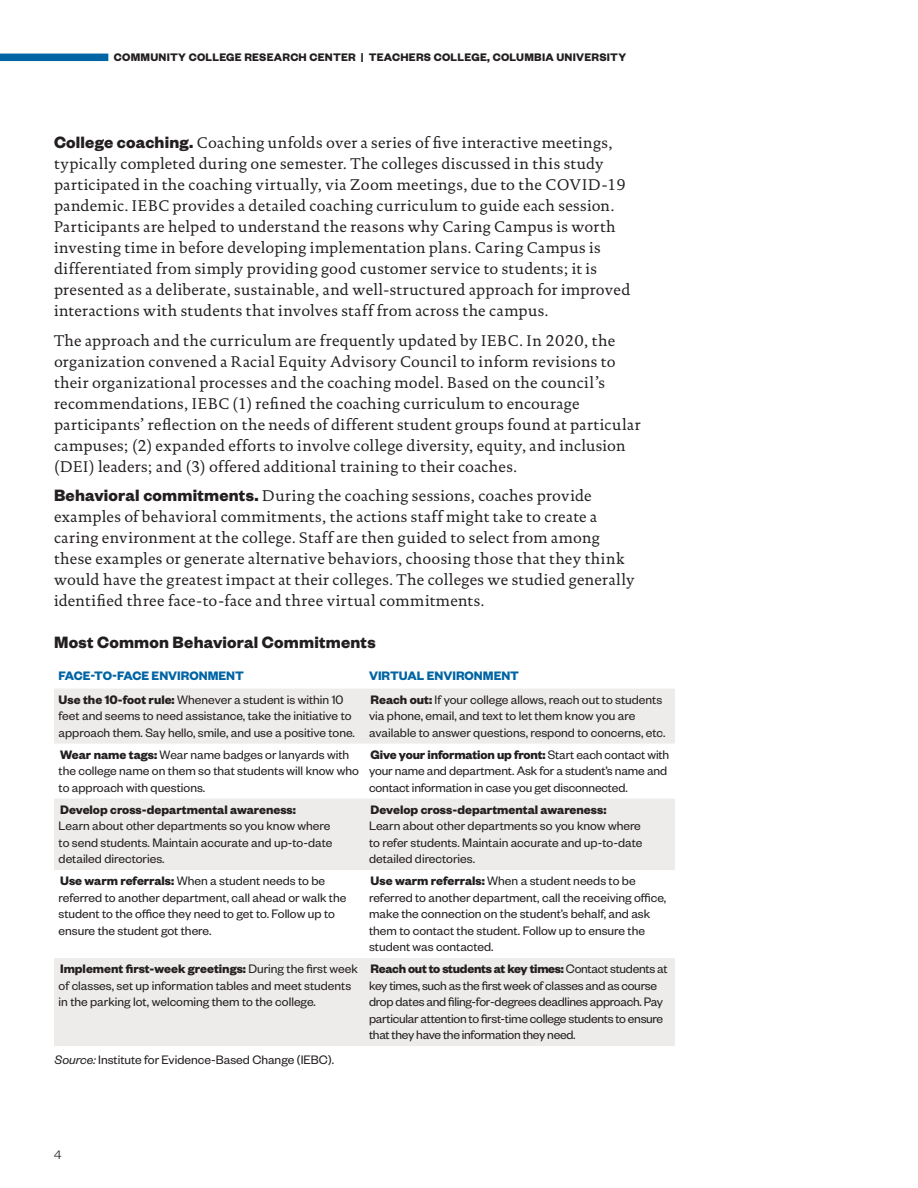
<style>
.page{position:relative;width:918px;height:1188px;background:#fff}
.page>*{position:absolute;margin:0;border:0;box-sizing:border-box;transform-origin:0 0}
.Sidebar_Titles_-_Pri{font:700 18px "Founders Grotesk";letter-spacing:.01em;color:#231f20}
.Body_Text{font:15.75px/21px "DTL Documenta TOT";letter-spacing:.02em;color:#231f20}
.Tables_-_Regular{font:13.5px/16.5px "Founders Grotesk";color:#231f20}
.Tables_-_Regular-2{font:13.5px/16.5px "Founders Grotesk";letter-spacing:-.02em;color:#231f20}
.Table_Notes{font:13.5px "Founders Grotesk";color:#231f20}
.Tables_-_Bold{font:700 13.5px "Founders Grotesk";color:#0065a4}
.t1{font:300 13.5px "Founders Grotesk";color:#231f20}
.t2{font:700 12px "Founders Grotesk";letter-spacing:.02em;color:#231f20}
.s1{font-family:"Founders Grotesk";font-weight:700;font-size:18px}
.s2{font-weight:700}
.s3{font-style:italic}
</style>
<div class="page">
<div style="left:0;top:54px;width:108px;height:7px;background:#0065a4"></div>
<svg style="left:54px;top:689px;width:621px;height:357px;fill:#eeebeb"></svg>
<p class="t2" style="left:114px;top:50px;width:514px">COMMUNITY COLLEGE RESEARCH CENTER | TEACHERS COLLEGE, COLUMBIA UNIVERSITY</p>
<p class="Body_Text" style="left:54px;top:132px;width:578px"><span class="s1">College coaching.</span> Coaching unfolds over a series of five interactive meetings, typically completed during one semester. The colleges discussed in this study participated in the coaching virtually, via Zoom meetings, due to the COVID-19 pandemic. IEBC provides a detailed coaching curriculum to guide each session.<br>Participants are helped to understand the reasons why Caring Campus is worth investing time in before developing implementation plans. Caring Campus is differentiated from simply providing good customer service to students; it is presented as a deliberate, sustainable, and well-structured approach for improved interactions with students that involves staff from across the campus.</p>
<p class="Body_Text" style="left:54px;top:330px;width:588px">The approach and the curriculum are frequently updated by IEBC. In 2020, the organization convened a Racial Equity Advisory Council to inform revisions to their organizational processes and the coaching model. Based on the council’s recommendations, IEBC (1) refined the coaching curriculum to encourage participants’ reflection on the needs of different student groups found at particular campuses; (2) expanded efforts to involve college diversity, equity, and inclusion (DEI) leaders; and (3) offered additional training to their coaches.</p>
<p class="Body_Text" style="left:54px;top:486px;width:582px"><span class="s1">Behavioral commitments.</span> During the coaching sessions, coaches provide examples of behavioral commitments, the actions staff might take to create a caring environment at the college. Staff are then guided to select from among these examples or generate alternative behaviors, choosing those that they think would have the greatest impact at their colleges. The colleges we studied generally identified three face-to-face and three virtual commitments.</p>
<p class="Sidebar_Titles_-_Pri" style="left:54px;top:630px;width:323px">Most Common Behavioral Commitments</p>
<p class="Tables_-_Bold" style="left:59px;top:667px;width:187px">FACE-TO-FACE ENVIRONMENT</p>
<p class="Tables_-_Bold" style="left:369px;top:667px;width:152px">VIRTUAL ENVIRONMENT</p>
<p class="Tables_-_Regular" style="left:59px;top:691px;width:298px"><span class="s2">Use the 10-foot rule:</span> Whenever a student is within 10 feet and seems to need assistance, take the initiative to approach them. Say hello, smile, and use a positive tone.</p>
<p class="Tables_-_Regular" style="left:369px;top:691px;width:298px"><span class="s2">Reach out:</span> If your college allows, reach out to students via phone, email, and text to let them know you are available to answer questions, respond to concerns, etc.</p>
<p class="Tables_-_Regular" style="left:59px;top:746px;width:302px"><span class="s2">Wear name tags:</span> Wear name badges or lanyards with the college name on them so that students will know who to approach with questions.</p>
<p class="Tables_-_Regular" style="left:369px;top:746px;width:302px"><span class="s2">Give your information up front:</span> Start each contact with your name and department. Ask for a student’s name and contact information in case you get disconnected.</p>
<p class="Tables_-_Regular" style="left:59px;top:801px;width:275px"><span class="s2">Develop cross-departmental awareness:<br></span>Learn about other departments so you know where to send students. Maintain accurate and up-to-date detailed directories.</p>
<p class="Tables_-_Regular" style="left:369px;top:801px;width:275px"><span class="s2">Develop cross-departmental awareness:<br></span>Learn about other departments so you know where to refer students. Maintain accurate and up-to-date detailed directories.</p>
<p class="Tables_-_Regular" style="left:59px;top:872px;width:289px"><span class="s2">Use warm referrals:</span> When a student needs to be referred to another department, call ahead or walk the student to the office they need to get to. Follow up to ensure the student got there.</p>
<p class="Tables_-_Regular" style="left:369px;top:872px;width:299px"><span class="s2">Use warm referrals:</span> When a student needs to be referred to another department, call the receiving office, make the connection on the student’s behalf, and ask them to contact the student. Follow up to ensure the student was contacted.</p>
<p class="Tables_-_Regular" style="left:59px;top:960px;width:301px"><span class="s2">Implement first-week greetings:</span> During the first week of classes, set up information tables and meet students in the parking lot, welcoming them to the college.</p>
<p class="Tables_-_Regular-2" style="left:369px;top:960px;width:300px"><span class="s2">Reach out to students at key times:</span> Contact students at key times, such as the first week of classes and as course drop dates and filing-for-degrees deadlines approach. Pay particular attention to first-time college students to ensure that they have the information they need.</p>
<p class="Table_Notes" style="left:55px;top:1052px;width:281px"><span class="s3">Source:</span> Institute for Evidence-Based Change (IEBC).</p>
<p class="t1" style="left:54px;top:1146px;width:9px">4</p>
</div>
